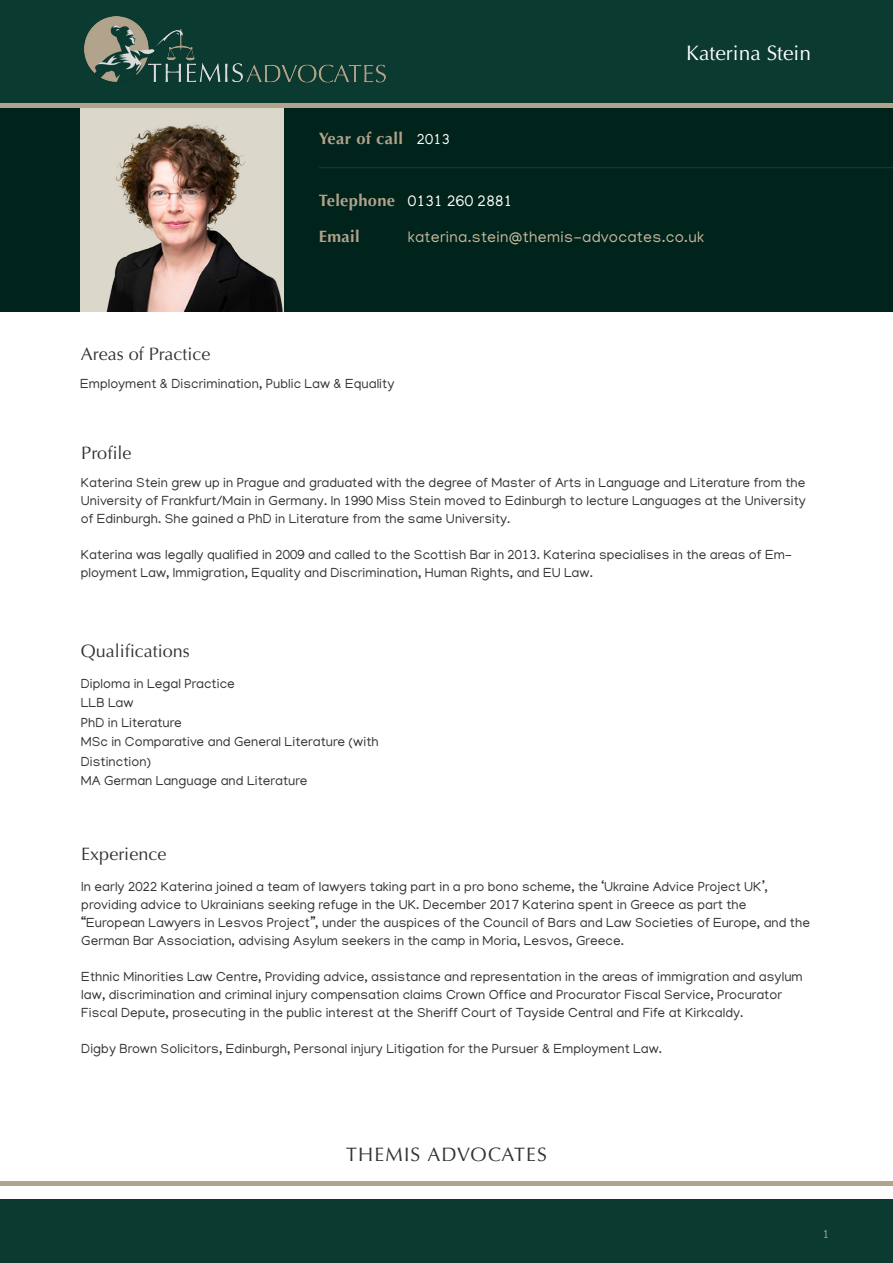
<style>
.page{position:relative;width:893px;height:1263px;background:#fff}
.page>*{position:absolute;margin:0;border:0;box-sizing:border-box;transform-origin:0 0}
.t1{font:21px "Optima";color:#fff}
.t2{font:19.5px "Optima";letter-spacing:.06em;color:#333232}
.t3{font:18px "Optima";color:#333232}
.t4{font:700 16.5px/36px "Optima";letter-spacing:.02em;color:#b1a28b}
.t5{font:15.75px "Manjari";letter-spacing:.02em;color:#c8b89d}
.t6{font:15.75px "Manjari";letter-spacing:.02em;color:#fff}
.t7{font:15px "Manjari";color:#fff}
.t8{font:13.5px/18px "Manjari";letter-spacing:.005em;color:#333232}
.t9{font:12px "Manjari";color:#b1a28b}
</style>
<div class="page">
<div style="left:0;top:1199px;width:893px;height:64px;background:#0b3a30"></div>
<div style="left:0;top:1181px;width:893px;height:5px;background:#b2a38c"></div>
<div style="left:0;top:80px;width:893px;height:231px;background:#00231b"></div>
<img style="left:81px;top:108px;width:203px;height:203px">
<div style="left:0;top:0;width:893px;height:107px;background:#0b3a30"></div>
<img style="left:85px;top:17px;width:301px;height:66px">
<div style="left:0;top:103px;width:893px;height:5px;background:#b2a38c"></div>
<hr style="left:319px;top:167px;width:574px;height:1px;background:#0b3a30">
<p class="t4" style="left:319px;top:121px;width:86px">Year of call</p>
<p class="t7" style="left:417px;top:130px;width:35px">2013</p>
<h1 class="t1" style="left:686px;top:41px;width:126px">Katerina Stein</h1>
<p class="t4" style="left:319px;top:183px;width:78px">Telephone<br>Email</p>
<p class="t6" style="left:408px;top:191px;width:106px">0131 260 2881</p>
<p class="t5" style="left:408px;top:227px;width:298px">katerina.stein@themis-advocates.co.uk</p>
<h3 class="t3" style="left:81px;top:343px;width:131px">Areas of Practice</h3>
<p class="t8" style="left:80px;top:374px;width:316px">Employment &amp; Discrimination, Public Law &amp; Equality</p>
<h3 class="t3" style="left:81px;top:442px;width:52px">Profile</h3>
<p class="t8" style="left:81px;top:473px;width:727px;text-align:justify">Katerina Stein grew up in Prague and graduated with the degree of Master of Arts in Language and Literature from the University of Frankfurt/Main in Germany. In 1990 Miss Stein moved to Edinburgh to lecture Languages at the University of Edinburgh. She gained a PhD in Literature from the same University.</p>
<p class="t8" style="left:81px;top:545px;width:713px">Katerina was legally qualified in 2009 and called to the Scottish Bar in 2013. Katerina specialises in the areas of Em&shy;ployment Law, Immigration, Equality and Discrimination, Human Rights, and EU Law.</p>
<h3 class="t3" style="left:81px;top:640px;width:111px">Qualifications</h3>
<p class="t8" style="left:81px;top:673px;width:299px;line-height:19.5px">Diploma in Legal Practice<br>LLB Law<br>PhD in Literature<br>MSc in Comparative and General Literature (with<br>Distinction)<br>MA German Language and Literature</p>
<h3 class="t3" style="left:81px;top:844px;width:87px">Experience</h3>
<p class="t8" style="left:81px;top:877px;width:730px">In early 2022 Katerina joined a team of lawyers taking part in a pro bono scheme, the ‘Ukraine Advice Project UK’, providing advice to Ukrainians seeking refuge in the UK. December 2017 Katerina spent in Greece as part the “European Lawyers in Lesvos Project”, under the auspices of the Council of Bars and Law Societies of Europe, and the German Bar Association, advising Asylum seekers in the camp in Moria, Lesvos, Greece.</p>
<p class="t8" style="left:81px;top:967px;width:723px">Ethnic Minorities Law Centre, Providing advice, assistance and representation in the areas of immigration and asylum law, discrimination and criminal injury compensation claims Crown Office and Procurator Fiscal Service, Procurator<br>Fiscal Depute, prosecuting in the public interest at the Sheriff Court of Tayside Central and Fife at Kirkcaldy.</p>
<p class="t8" style="left:81px;top:1039px;width:582px">Digby Brown Solicitors, Edinburgh, Personal injury Litigation for the Pursuer &amp; Employment Law.</p>
<h2 class="t2" style="left:346px;top:1142px;width:202px">THEMIS ADVOCATES</h2>
<p class="t9" style="left:823px;top:1226px;width:8px">1</p>
</div>
